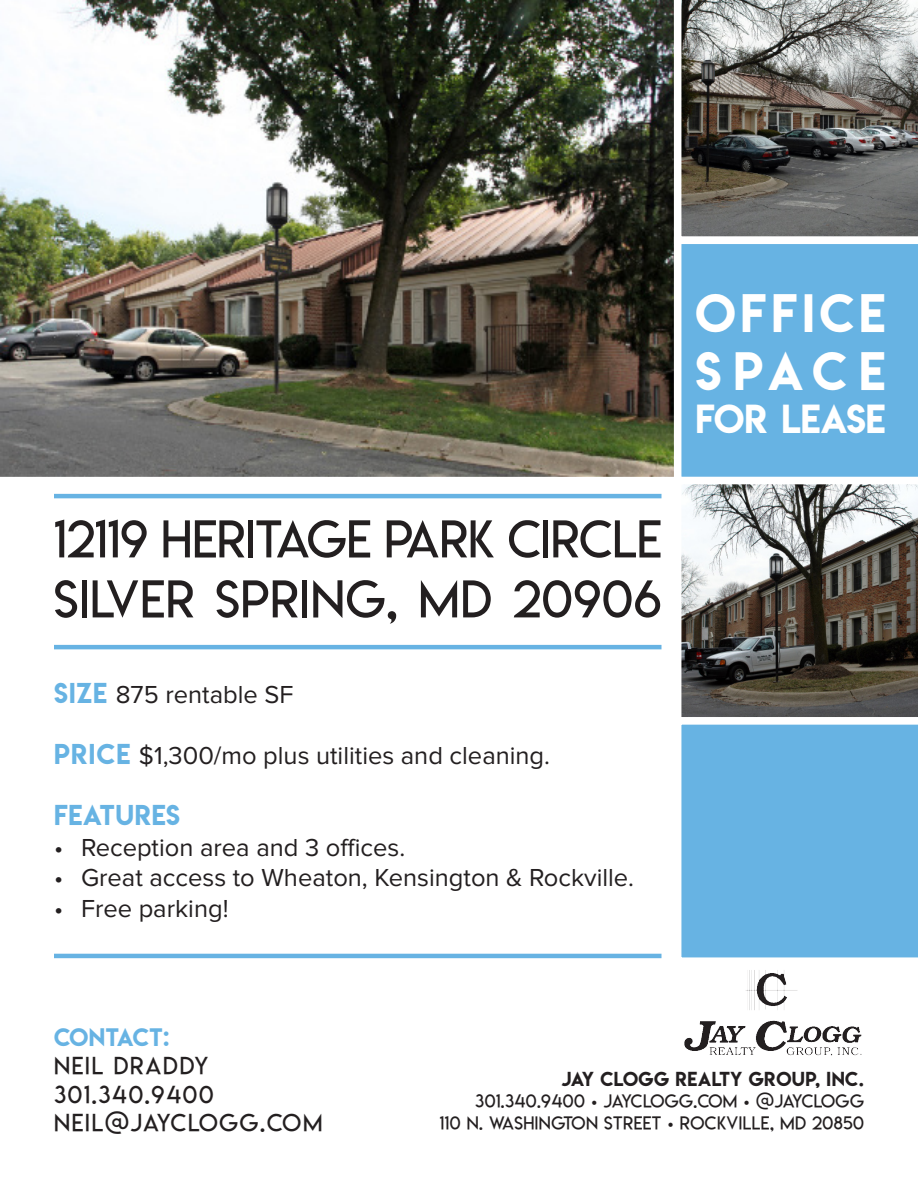
<style>
.page{position:relative;width:918px;height:1188px;background:#fff}
.page>*{position:absolute;margin:0;border:0;box-sizing:border-box;transform-origin:0 0}
.t1{font:51px "Lemon Milklight";color:#231f20}
.t2{font:51px "Lemon Milklight";letter-spacing:.02em;color:#231f20}
.t3{font:48px/57.6px "Lemon Milk";letter-spacing:.105em;color:#fff}
.t4{font:36px "Lemon Milk";color:#fff}
.t5{font:25.5px "Proxima Nova";color:#231f20}
.t6{font:25.5px "Lemon Milk";letter-spacing:.025em;color:#67b3e3}
.t7{font:24px "Lemon Milklight";letter-spacing:.075em;color:#231f20}
.t8{font:22.5px "Lemon Milk";letter-spacing:-.005em;color:#67b3e3}
.t9{font:18px "Lemon Milklight";letter-spacing:.025em;color:#231f20}
.t10{font:18px "Lemon Milk";letter-spacing:.025em;color:#231f20}
.s1{font-family:"Lemon Milk";color:#67b3e3}
.s2{font-family:"Gravity"}
</style>
<div class="page">
<img style="left:0;top:0;width:674px;height:477px">
<svg style="left:681px;top:0;width:237px;height:237px;background:#757471"></svg>
<div style="left:681px;top:244px;width:237px;height:233px;background:#67b3e3"></div>
<svg style="left:681px;top:484px;width:237px;height:233px;background:#73716c"></svg>
<img style="left:684px;top:970px;width:178px;height:86px">
<hr style="left:54px;top:645px;width:608px;height:4px;background:#67b3e3">
<div style="left:681px;top:724px;width:237px;height:234px;background:#67b3e3"></div>
<hr style="left:54px;top:494px;width:608px;height:4px;background:#67b3e3">
<hr style="left:54px;top:954px;width:608px;height:4px;background:#67b3e3">
<p class="t1" style="left:54px;top:508px;width:609px">12119 HERITAGE PARK CIRCLE</p>
<p class="t2" style="left:54px;top:568px;width:609px">SILVER SPRING, MD 20906</p>
<p class="t5" style="left:54px;top:680px;width:241px"><span class="s1">SIZE</span> 875 rentable SF</p>
<p class="t5" style="left:54px;top:741px;width:498px"><span class="s1">PRICE</span> $1,300/mo plus utilities and cleaning.</p>
<p class="t6" style="left:54px;top:797px;width:128px">FEATURES</p>
<p class="t5" style="left:54px;top:833px;width:353px">• Reception area and 3 offices.</p>
<p class="t5" style="left:54px;top:863px;width:582px">• Great access to Wheaton, Kensington &amp; Rockville.</p>
<p class="t5" style="left:54px;top:894px;width:176px">• Free parking!</p>
<p class="t3" style="left:695px;top:285px;width:192px">OFFICE<br>SPACE</p>
<p class="t4" style="left:695px;top:394px;width:192px">FOR LEASE</p>
<p class="t8" style="left:54px;top:1021px;width:117px">CONTACT:</p>
<p class="t7" style="left:54px;top:1051px;width:156px">NEIL DRADDY</p>
<p class="t7" style="left:54px;top:1080px;width:161px">301.340.9400</p>
<p class="t7" style="left:54px;top:1108px;width:270px">NEIL@JAYCLOGG.COM</p>
<p class="t10" style="left:562px;top:1066px;width:304px">JAY CLOGG REALTY GROUP, INC.</p>
<p class="t9" style="left:475px;top:1090px;width:390px">301.340.9400 <span class="s2">•</span> JAYCLOGG.COM <span class="s2">•</span> @JAYCLOGG</p>
<p class="t9" style="left:440px;top:1112px;width:426px">110 N. WASHINGTON STREET <span class="s2">•</span> ROCKVILLE, MD 20850</p>
</div>
